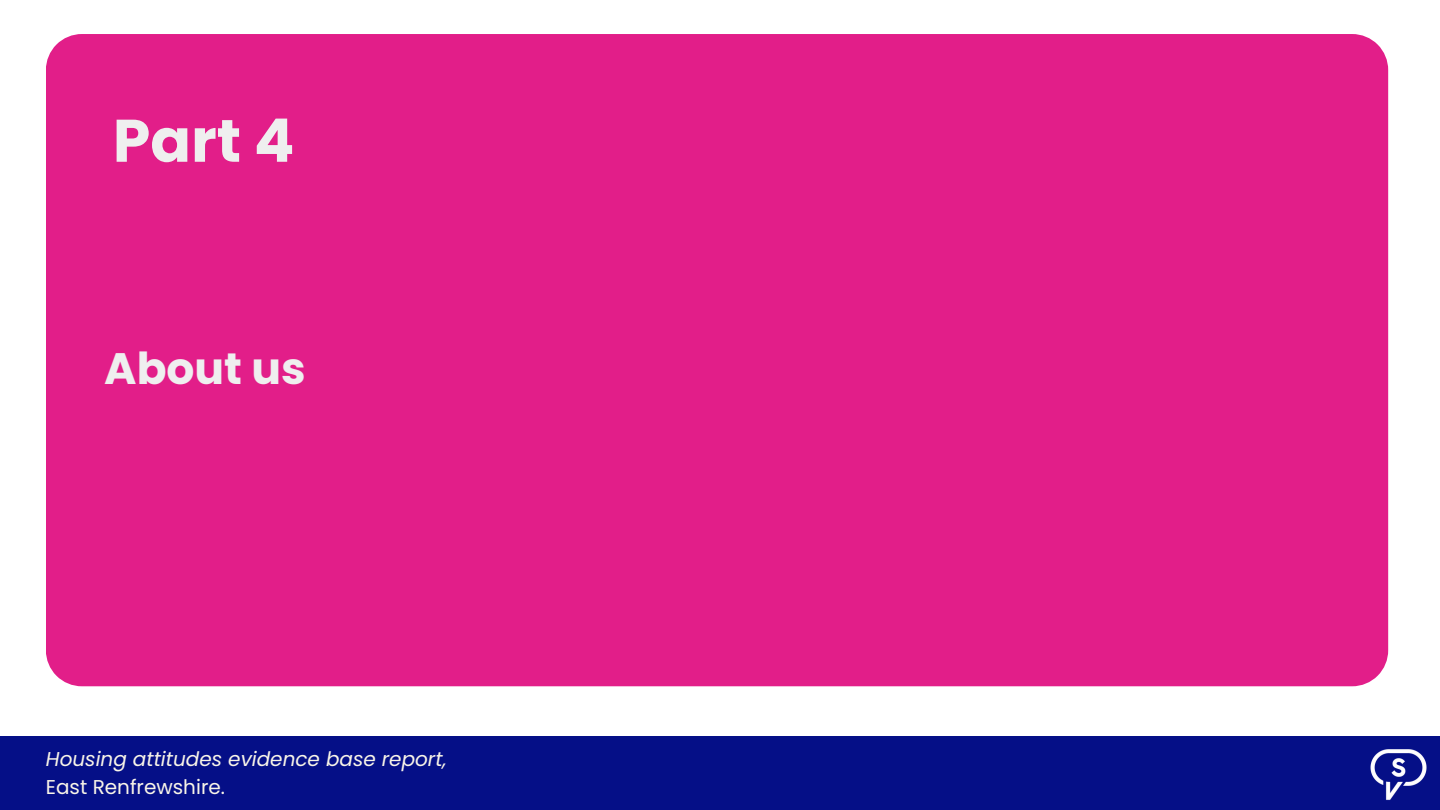
<style>
.page{position:relative;width:1440px;height:810px;background:#fff}
.page>*{position:absolute;margin:0;border:0;box-sizing:border-box;transform-origin:0 0}
.t1{font:700 60px "Poppins";color:#efefef}
.t2{font:700 44px "Poppins";color:#efefef}
.t3{font:italic 20px "Poppins";color:#f9f5e8}
.t4{font:20px "Poppins";color:#f9f5e8}
</style>
<div class="page">
<div style="left:46px;top:34px;width:1342px;height:652px;background:#e21e89"></div>
<div style="left:0;top:736px;width:1440px;height:74px;background:#050f87"></div>
<img style="left:1370px;top:749px;width:57px;height:51px">
<p class="t1" style="left:113px;top:99px;width:183px">Part 4</p>
<h2 class="t2" style="left:104px;top:338px;width:203px">About us</h2>
<p class="t3" style="left:46px;top:745px;width:402px">Housing attitudes evidence base report,</p>
<p class="t4" style="left:46px;top:773px;width:181px">East Renfrewshire.</p>
</div>
